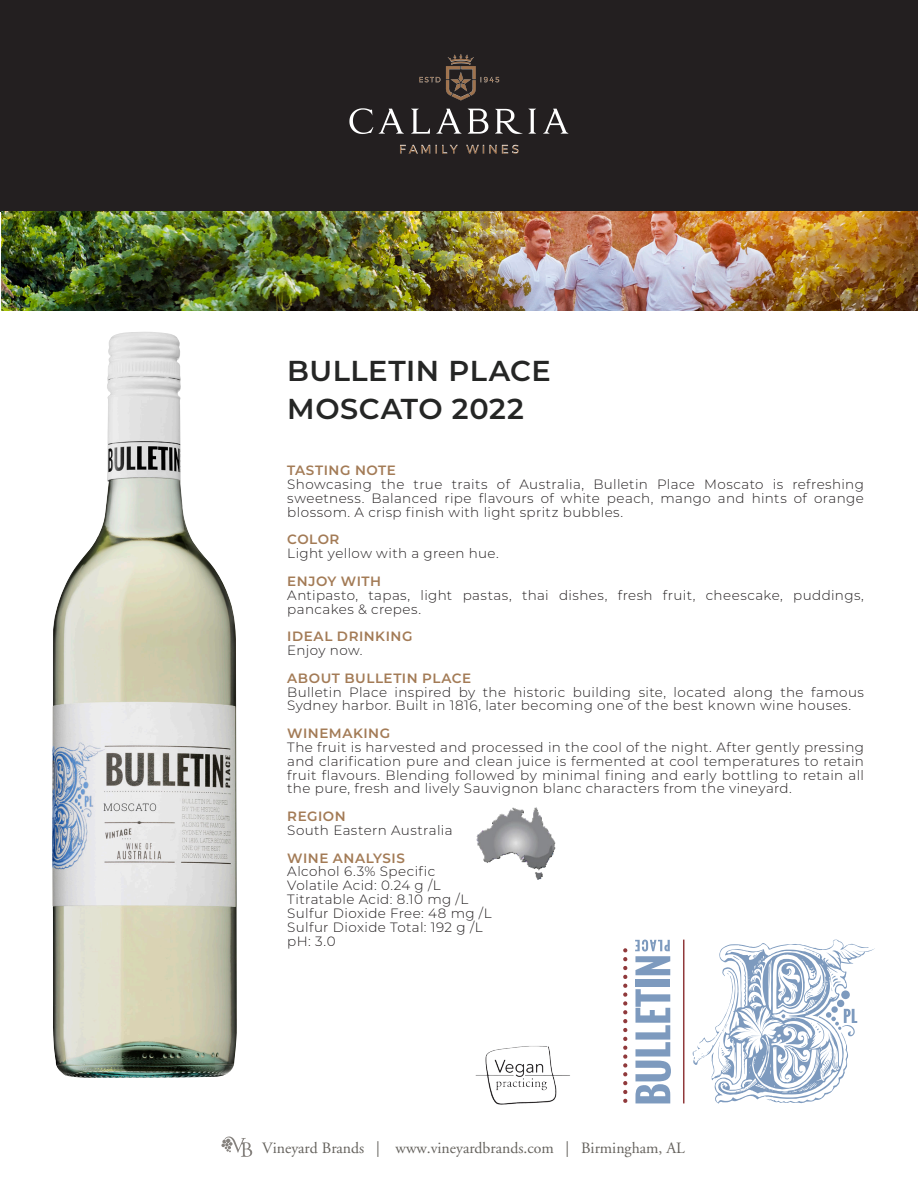
<style>
.page{position:relative;width:918px;height:1188px;background:#fff}
.page>*{position:absolute;margin:0;border:0;box-sizing:border-box;transform-origin:0 0}
.t1{font:600 28.8px "Montserrat";letter-spacing:.015em;color:#252625}
.t2{font:15.75px "Adobe Garamond";color:#65625d}
.t3{font:300 13.5px/13.8px "Montserrat";letter-spacing:.03em;color:#231f20;text-align:justify}
.t4{font:600 13.5px "Montserrat";letter-spacing:.04em;color:#a37b56}
</style>
<div class="page">
<svg style="left:221px;top:1136px;width:31px;height:21px"></svg>
<div style="left:0;top:0;width:917px;height:212px;background:#231f20"></div>
<img style="left:1px;top:212px;width:916px;height:98px">
<img style="left:52px;top:332px;width:185px;height:746px">
<svg style="left:448px;top:54px;width:13px;height:6px"></svg>
<img style="left:475px;top:1046px;width:95px;height:59px">
<img style="left:476px;top:807px;width:80px;height:73px">
<svg style="left:693px;top:939px;width:182px;height:165px"></svg>
<hr style="left:683px;top:940px;width:1px;height:163px;background:#90393b">
<svg style="left:623px;top:940px;width:48px;height:164px"></svg>
<p class="t1" style="left:287px;top:350px;width:265px">BULLETIN PLACE</p>
<p class="t1" style="left:287px;top:388px;width:238px">MOSCATO 2022</p>
<p class="t4" style="left:287px;top:461px;width:110px">TASTING NOTE</p>
<p class="t3" style="left:287px;top:477px;width:578px">Showcasing the true traits of Australia, Bulletin Place Moscato is refreshing sweetness. Balanced ripe flavours of white peach, mango and hints of orange blossom. A crisp finish with light spritz bubbles.</p>
<p class="t4" style="left:287px;top:530px;width:54px">COLOR</p>
<p class="t3" style="left:287px;top:546px;width:213px">Light yellow with a green hue.</p>
<p class="t4" style="left:287px;top:572px;width:95px">ENJOY WITH</p>
<p class="t3" style="left:287px;top:588px;width:578px">Antipasto, tapas, light pastas, thai dishes, fresh fruit, cheescake, puddings, pancakes &amp; crepes.</p>
<p class="t4" style="left:287px;top:627px;width:127px">IDEAL DRINKING</p>
<p class="t3" style="left:287px;top:643px;width:77px">Enjoy now.</p>
<p class="t4" style="left:287px;top:668px;width:185px">ABOUT BULLETIN PLACE</p>
<p class="t3" style="left:287px;top:684px;width:578px">Bulletin Place inspired by the historic building site, located along the famous<br>Sydney harbor. Built in 1816, later becoming one of the best known wine houses.</p>
<p class="t4" style="left:287px;top:724px;width:104px">WINEMAKING</p>
<p class="t3" style="left:287px;top:740px;width:578px">The fruit is harvested and processed in the cool of the night. After gently pressing and clarification pure and clean juice is fermented at cool temperatures to retain fruit flavours. Blending followed by minimal fining and early bottling to retain all the pure, fresh and lively Sauvignon blanc characters from the vineyard.</p>
<p class="t4" style="left:287px;top:807px;width:60px">REGION</p>
<p class="t3" style="left:287px;top:823px;width:167px">South Eastern Australia</p>
<p class="t4" style="left:287px;top:848px;width:119px">WINE ANALYSIS</p>
<p class="t3" style="left:287px;top:864px;width:149px">Alcohol 6.3% Specific</p>
<p class="t3" style="left:287px;top:878px;width:155px">Volatile Acid: 0.24 g /L</p>
<p class="t3" style="left:287px;top:892px;width:182px">Titratable Acid: 8.10 mg /L</p>
<p class="t3" style="left:287px;top:906px;width:206px">Sulfur Dioxide Free: 48 mg /L</p>
<p class="t3" style="left:287px;top:920px;width:197px">Sulfur Dioxide Total: 192 g /L</p>
<p class="t3" style="left:287px;top:933px;width:50px">pH: 3.0</p>
<p class="t2" style="left:262px;top:1139px;width:424px">Vineyard Brands | www.vineyardbrands.com | Birmingham, AL</p>
</div>
